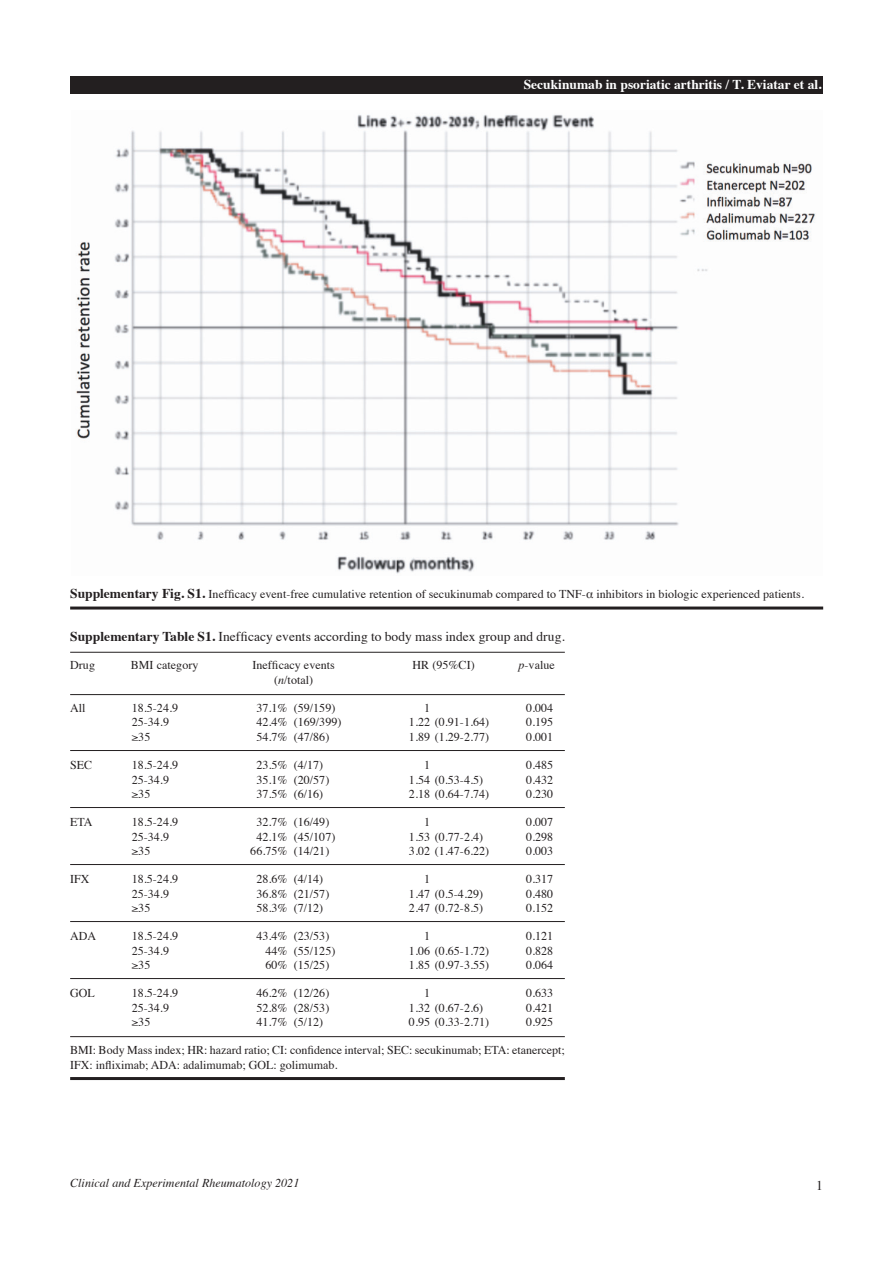
<style>
.page{position:relative;width:893px;height:1263px;background:#fff}
.page>*{position:absolute;margin:0;border:0;box-sizing:border-box;transform-origin:0 0}
.t1{font:13.5px "Times";letter-spacing:.005em;color:#231f20}
.t2{font:700 13.5px "Times";color:#fff}
.t3{font:12px/14.2px "Times";letter-spacing:.005em;color:#231f20}
.t4{font:italic 12px "Times";letter-spacing:.005em;color:#231f20}
.s1{font-weight:700;font-size:13.5px}
.s2{font-weight:700}
.s3{font-style:italic}
</style>
<div class="page">
<div style="left:70px;top:77px;width:753px;height:17px;background:#231f20"></div>
<hr style="left:70px;top:652px;width:495px;height:1px;background:#231f20">
<hr style="left:70px;top:694px;width:495px;height:1px;background:#231f20">
<hr style="left:70px;top:750px;width:495px;height:1px;background:#231f20">
<hr style="left:70px;top:807px;width:495px;height:1px;background:#231f20">
<hr style="left:70px;top:864px;width:495px;height:1px;background:#231f20">
<hr style="left:70px;top:921px;width:495px;height:1px;background:#231f20">
<hr style="left:70px;top:978px;width:495px;height:1px;background:#231f20">
<hr style="left:70px;top:1036px;width:495px;height:1px;background:#231f20">
<hr style="left:70px;top:1077px;width:495px;height:3px;background:#231f20">
<img style="left:76px;top:114px;width:739px;height:460px">
<hr style="left:70px;top:606px;width:753px;height:3px;background:#231f20">
<p class="t2" style="left:524px;top:71px;width:299px">Secukinumab in psoriatic arthritis / T. Eviatar et al.</p>
<p class="t3" style="left:70px;top:586px;width:735px"><span class="s1">Supplementary Fig. S1.</span> Inefficacy event-free cumulative retention of secukinumab compared to TNF-α inhibitors in biologic experienced patients.</p>
<p class="t1" style="left:70px;top:624px;width:496px"><span class="s2">Supplementary Table S1.</span> Inefficacy events according to body mass index group and drug.</p>
<p class="t3" style="left:70px;top:657px;width:26px">Drug</p>
<p class="t3" style="left:131px;top:657px;width:69px">BMI category</p>
<p class="t3" style="left:252px;top:657px;width:84px">Inefficacy events</p>
<p class="t3" style="left:413px;top:657px;width:64px">HR (95%CI)</p>
<p class="t3" style="left:518px;top:657px;width:38px"><span class="s3">p</span>-value</p>
<p class="t3" style="left:274px;top:671px;width:41px">(<span class="s3">n</span>/total)</p>
<p class="t3" style="left:70px;top:700px;width:17px">All</p>
<p class="t3" style="left:132px;top:700px;width:48px">18.5-24.9</p>
<p class="t3" style="left:256px;top:700px;width:81px">37.1% (59/159)</p>
<p class="t3" style="left:424px;top:700px;width:7px">1</p>
<p class="t3" style="left:526px;top:700px;width:29px">0.004</p>
<p class="t3" style="left:132px;top:714px;width:39px">25-34.9</p>
<p class="t3" style="left:256px;top:714px;width:87px">42.4% (169/399)</p>
<p class="t3" style="left:409px;top:714px;width:82px">1.22 (0.91-1.64)</p>
<p class="t3" style="left:526px;top:714px;width:29px">0.195</p>
<p class="t3" style="left:132px;top:728px;width:20px">≥35</p>
<p class="t3" style="left:256px;top:728px;width:74px">54.7% (47/86)</p>
<p class="t3" style="left:409px;top:728px;width:82px">1.89 (1.29-2.77)</p>
<p class="t3" style="left:526px;top:728px;width:29px">0.001</p>
<p class="t3" style="left:70px;top:757px;width:24px">SEC</p>
<p class="t3" style="left:132px;top:757px;width:48px">18.5-24.9</p>
<p class="t3" style="left:256px;top:757px;width:68px">23.5% (4/17)</p>
<p class="t3" style="left:424px;top:757px;width:7px">1</p>
<p class="t3" style="left:526px;top:757px;width:29px">0.485</p>
<p class="t3" style="left:132px;top:771px;width:39px">25-34.9</p>
<p class="t3" style="left:256px;top:771px;width:74px">35.1% (20/57)</p>
<p class="t3" style="left:409px;top:771px;width:76px">1.54 (0.53-4.5)</p>
<p class="t3" style="left:526px;top:771px;width:29px">0.432</p>
<p class="t3" style="left:132px;top:785px;width:20px">≥35</p>
<p class="t3" style="left:256px;top:785px;width:68px">37.5% (6/16)</p>
<p class="t3" style="left:409px;top:785px;width:82px">2.18 (0.64-7.74)</p>
<p class="t3" style="left:526px;top:785px;width:29px">0.230</p>
<p class="t3" style="left:70px;top:814px;width:24px">ETA</p>
<p class="t3" style="left:132px;top:814px;width:48px">18.5-24.9</p>
<p class="t3" style="left:256px;top:814px;width:74px">32.7% (16/49)</p>
<p class="t3" style="left:424px;top:814px;width:7px">1</p>
<p class="t3" style="left:526px;top:814px;width:29px">0.007</p>
<p class="t3" style="left:132px;top:828px;width:39px">25-34.9</p>
<p class="t3" style="left:256px;top:828px;width:81px">42.1% (45/107)</p>
<p class="t3" style="left:409px;top:828px;width:76px">1.53 (0.77-2.4)</p>
<p class="t3" style="left:526px;top:828px;width:29px">0.298</p>
<p class="t3" style="left:132px;top:842px;width:20px">≥35</p>
<p class="t3" style="left:250px;top:842px;width:81px">66.75% (14/21)</p>
<p class="t3" style="left:409px;top:842px;width:82px">3.02 (1.47-6.22)</p>
<p class="t3" style="left:526px;top:842px;width:29px">0.003</p>
<p class="t3" style="left:70px;top:871px;width:21px">IFX</p>
<p class="t3" style="left:132px;top:871px;width:48px">18.5-24.9</p>
<p class="t3" style="left:256px;top:871px;width:68px">28.6% (4/14)</p>
<p class="t3" style="left:424px;top:871px;width:7px">1</p>
<p class="t3" style="left:526px;top:871px;width:29px">0.317</p>
<p class="t3" style="left:132px;top:885px;width:39px">25-34.9</p>
<p class="t3" style="left:256px;top:885px;width:74px">36.8% (21/57)</p>
<p class="t3" style="left:409px;top:885px;width:76px">1.47 (0.5-4.29)</p>
<p class="t3" style="left:526px;top:885px;width:29px">0.480</p>
<p class="t3" style="left:132px;top:899px;width:20px">≥35</p>
<p class="t3" style="left:256px;top:899px;width:68px">58.3% (7/12)</p>
<p class="t3" style="left:409px;top:899px;width:76px">2.47 (0.72-8.5)</p>
<p class="t3" style="left:526px;top:899px;width:29px">0.152</p>
<p class="t3" style="left:70px;top:928px;width:28px">ADA</p>
<p class="t3" style="left:132px;top:928px;width:48px">18.5-24.9</p>
<p class="t3" style="left:256px;top:928px;width:74px">43.4% (23/53)</p>
<p class="t3" style="left:424px;top:928px;width:7px">1</p>
<p class="t3" style="left:526px;top:928px;width:29px">0.121</p>
<p class="t3" style="left:132px;top:942px;width:39px">25-34.9</p>
<p class="t3" style="left:265px;top:942px;width:71px">44% (55/125)</p>
<p class="t3" style="left:409px;top:942px;width:82px">1.06 (0.65-1.72)</p>
<p class="t3" style="left:526px;top:942px;width:29px">0.828</p>
<p class="t3" style="left:132px;top:956px;width:20px">≥35</p>
<p class="t3" style="left:265px;top:956px;width:65px">60% (15/25)</p>
<p class="t3" style="left:409px;top:956px;width:82px">1.85 (0.97-3.55)</p>
<p class="t3" style="left:526px;top:956px;width:29px">0.064</p>
<p class="t3" style="left:70px;top:985px;width:26px">GOL</p>
<p class="t3" style="left:132px;top:985px;width:48px">18.5-24.9</p>
<p class="t3" style="left:256px;top:985px;width:74px">46.2% (12/26)</p>
<p class="t3" style="left:424px;top:985px;width:7px">1</p>
<p class="t3" style="left:526px;top:985px;width:29px">0.633</p>
<p class="t3" style="left:132px;top:999px;width:39px">25-34.9</p>
<p class="t3" style="left:256px;top:999px;width:74px">52.8% (28/53)</p>
<p class="t3" style="left:409px;top:999px;width:76px">1.32 (0.67-2.6)</p>
<p class="t3" style="left:526px;top:999px;width:29px">0.421</p>
<p class="t3" style="left:132px;top:1013px;width:20px">≥35</p>
<p class="t3" style="left:256px;top:1013px;width:68px">41.7% (5/12)</p>
<p class="t3" style="left:409px;top:1013px;width:82px">0.95 (0.33-2.71)</p>
<p class="t3" style="left:526px;top:1013px;width:29px">0.925</p>
<p class="t3" style="left:70px;top:1042px;width:496px">BMI: Body Mass index; HR: hazard ratio; CI: confidence interval; SEC: secukinumab; ETA: etanercept;<br>IFX: infliximab; ADA: adalimumab; GOL: golimumab.</p>
<p class="t4" style="left:70px;top:1172px;width:231px">Clinical and Experimental Rheumatology 2021</p>
<p class="t1" style="left:816px;top:1173px;width:8px">1</p>
</div>
